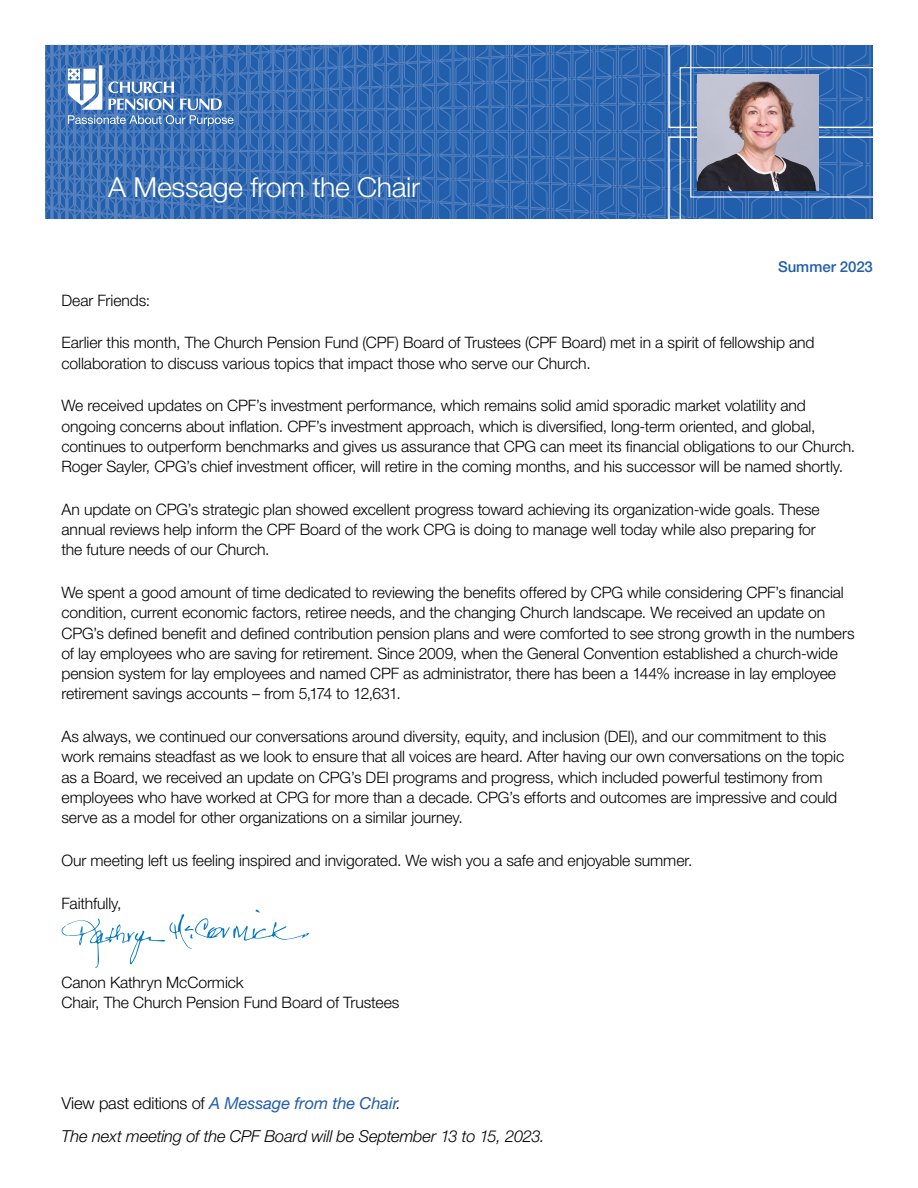
<style>
.page{position:relative;width:918px;height:1188px;background:#fff}
.page>*{position:absolute;margin:0;border:0;box-sizing:border-box;transform-origin:0 0}
.t1{font:300 27.6px "Helvetica Neue LT Std";letter-spacing:-.015em;color:#fff}
.t2{font:italic 300 16.5px/33px "Helvetica Neue LT Std";letter-spacing:-.01em;color:#000}
.t3{font:300 15.75px/20.2px "Helvetica Neue LT Std";letter-spacing:-.005em;color:#000}
.t4{font:500 15px "Helvetica Neue LT Std";color:#215eac}
.s1{font-style:normal}
.s2{font-weight:400;color:#215eac}
</style>
<div class="page">
<svg style="left:45px;top:45px;width:828px;height:174px;background:#386db4"></svg>
<img style="left:698px;top:74px;width:121px;height:117px">
<svg style="left:61px;top:910px;width:249px;height:58px"></svg>
<h1 class="t1" style="left:108px;top:170px;width:313px">A Message from the Chair</h1>
<p class="t4" style="left:778px;top:258px;width:96px">Summer 2023</p>
<p class="t3" style="left:62px;top:290px;width:90px">Dear Friends:</p>
<p class="t3" style="left:62px;top:332px;width:755px">Earlier this month, The Church Pension Fund (CPF) Board of Trustees (CPF Board) met in a spirit of fellowship and collaboration to discuss various topics that impact those who serve our Church.</p>
<p class="t3" style="left:62px;top:395px;width:795px">We received updates on CPF’s investment performance, which remains solid amid sporadic market volatility and ongoing concerns about inflation. CPF’s investment approach, which is diversified, long-term oriented, and global, continues to outperform benchmarks and gives us assurance that CPG can meet its financial obligations to our Church.<br>Roger Sayler, CPG’s chief investment officer, will retire in the coming months, and his successor will be named shortly.</p>
<p class="t3" style="left:62px;top:499px;width:760px">An update on CPG’s strategic plan showed excellent progress toward achieving its organization-wide goals. These annual reviews help inform the CPF Board of the work CPG is doing to manage well today while also preparing for the future needs of our Church.</p>
<p class="t3" style="left:62px;top:582px;width:795px">We spent a good amount of time dedicated to reviewing the benefits offered by CPG while considering CPF’s financial condition, current economic factors, retiree needs, and the changing Church landscape. We received an update on CPG’s defined benefit and defined contribution pension plans and were comforted to see strong growth in the numbers of lay employees who are saving for retirement. Since 2009, when the General Convention established a church-wide pension system for lay employees and named CPF as administrator, there has been a 144% increase in lay employee retirement savings accounts – from 5,174 to 12,631.</p>
<p class="t3" style="left:62px;top:726px;width:784px">As always, we continued our conversations around diversity, equity, and inclusion (DEI), and our commitment to this work remains steadfast as we look to ensure that all voices are heard. After having our own conversations on the topic as a Board, we received an update on CPG’s DEI programs and progress, which included powerful testimony from employees who have worked at CPG for more than a decade. CPG’s efforts and outcomes are impressive and could serve as a model for other organizations on a similar journey.</p>
<p class="t3" style="left:62px;top:850px;width:632px">Our meeting left us feeling inspired and invigorated. We wish you a safe and enjoyable summer.</p>
<p class="t3" style="left:62px;top:893px;width:62px">Faithfully,</p>
<p class="t3" style="left:62px;top:972px;width:339px">Canon Kathryn McCormick<br>Chair, The Church Pension Fund Board of Trustees</p>
<p class="t2" style="left:62px;top:1086px;width:485px"><span class="s1">View past editions of</span> <span class="s2">A Message from the Chair</span>.<br>The next meeting of the CPF Board will be September 13 to 15, 2023.</p>
</div>
